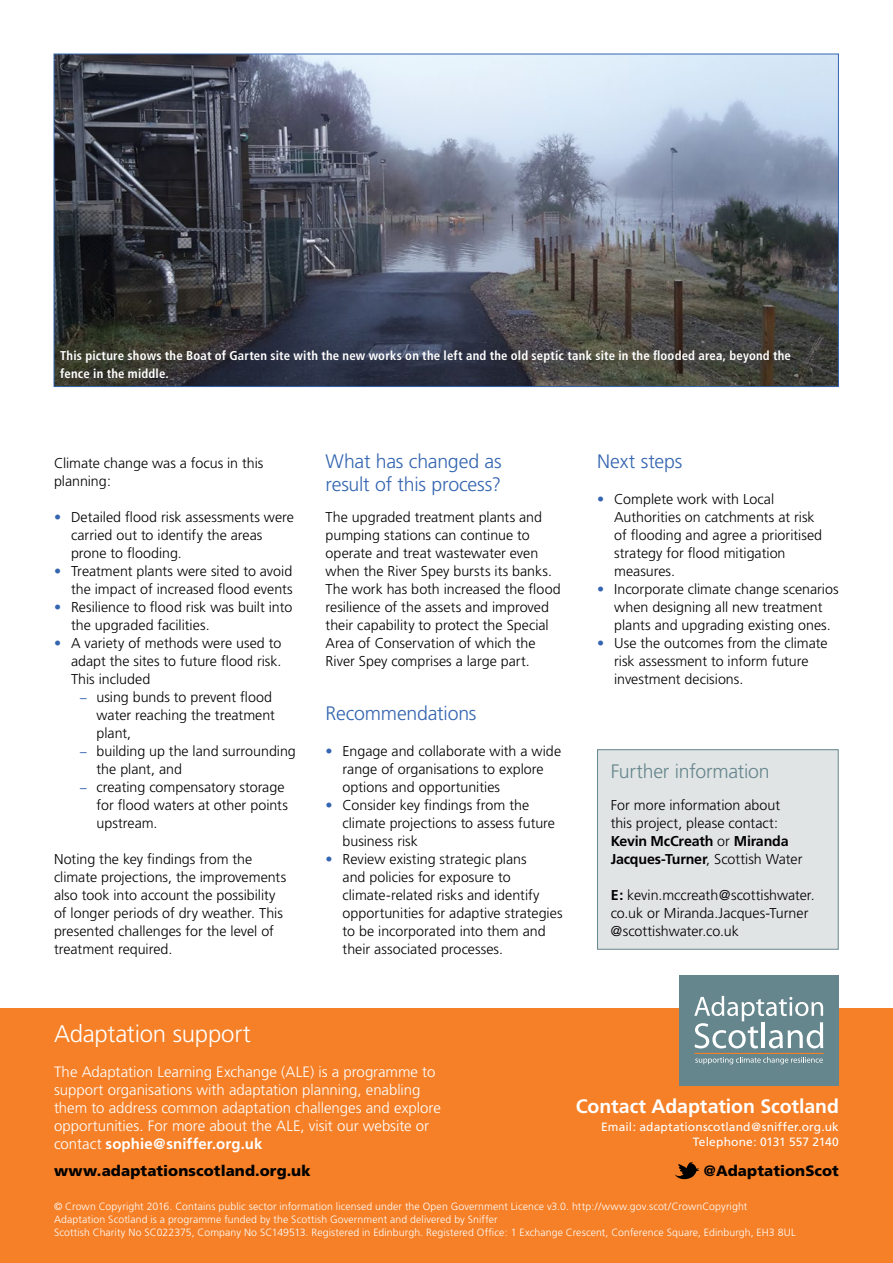
<style>
.page{position:relative;width:893px;height:1263px;background:#fff}
.page>*{position:absolute;margin:0;border:0;box-sizing:border-box;transform-origin:0 0}
.t1{font:300 24px "Frutiger";letter-spacing:-.01em;color:#fff}
.t2{font:300 19.5px/22.5px "Frutiger";letter-spacing:-.01em;color:#3465b0}
.t3{font:700 19.5px "Frutiger";color:#fff}
.t4{font:300 19.5px "Frutiger";letter-spacing:-.01em;color:#65868d}
.t5{font:300 15px/18px "Frutiger";color:#fff}
.t6{font:900 15px "Frutiger";letter-spacing:.01em;color:#000}
.t7{font:300 14.25px/18px "Frutiger";color:#000}
.t8{font:700 condensed 12.75px/18px "Frutiger";letter-spacing:.015em;color:#fff}
.t9{font:12px/14.4px "Frutiger";letter-spacing:.01em;color:#fff;text-align:right}
.t10{font:300 10.5px/12.6px "Frutiger";letter-spacing:.01em;color:#fff}
.s1{color:#3465b0}
.s2{font-weight:700}
</style>
<div class="page">
<div style="left:597px;top:750px;width:241px;height:199px;background:#e1e4e5"></div>
<div style="left:597px;top:749px;width:242px;height:201px;border:1px solid #65868d"></div>
<div style="left:0;top:1008px;width:893px;height:255px;background:#f58027"></div>
<img style="left:56px;top:56px;width:781px;height:329px">
<svg style="left:675px;top:1162px;width:24px;height:18px"></svg>
<div style="left:679px;top:975px;width:160px;height:110px;background:#65868d"></div>
<svg style="left:694px;top:996px;width:129px;height:52px"></svg>
<hr style="left:694px;top:1053px;width:130px;height:1px;background:#f58027">
<svg style="left:695px;top:1057px;width:128px;height:7px"></svg>
<p class="t8" style="left:60px;top:347px;width:732px">This picture shows the Boat of Garten site with the new works on the left and the old septic tank site in the flooded area, beyond the fence in the middle.</p>
<p class="t7" style="left:54px;top:454px;width:211px">Climate change was a focus in this planning:</p>
<p class="t7" style="left:71px;top:508px;width:224px;text-indent:-17px"><span class="s1">•</span> Detailed flood risk assessments were carried out to identify the areas prone to flooding.</p>
<p class="t7" style="left:54px;top:562px;width:240px;text-align:right"><span class="s1">•</span> Treatment plants were sited to avoid the impact of increased flood events</p>
<p class="t7" style="left:71px;top:598px;width:223px;text-indent:-17px"><span class="s1">•</span> Resilience to flood risk was built into the upgraded facilities.</p>
<p class="t7" style="left:71px;top:634px;width:212px;text-align:justify;text-indent:-17px"><span class="s1">•</span> A variety of methods were used to adapt the sites to future flood risk.<br>This included</p>
<p class="t7" style="left:97px;top:688px;width:201px">using bunds to prevent flood water reaching the treatment plant,<br>building up the land surrounding the plant, and<br>creating compensatory storage for flood waters at other points upstream.</p>
<p class="t7" style="left:54px;top:850px;width:234px">Noting the key findings from the climate projections, the improvements also took into account the possibility of longer periods of dry weather. This presented challenges for the level of treatment required.</p>
<h2 class="t2" style="left:326px;top:450px;width:178px">What has changed as result of this process?</h2>
<p class="t7" style="left:326px;top:508px;width:237px">The upgraded treatment plants and pumping stations can continue to operate and treat wastewater even when the River Spey bursts its banks.<br>The work has both increased the flood resilience of the assets and improved their capability to protect the Special Area of Conservation of which the River Spey comprises a large part.</p>
<h2 class="t2" style="left:326px;top:702px;width:152px">Recommendations</h2>
<p class="t7" style="left:343px;top:742px;width:220px;text-indent:-17px"><span class="s1">•</span> Engage and collaborate with a wide range of organisations to explore options and opportunities</p>
<p class="t7" style="left:343px;top:796px;width:214px;text-indent:-17px"><span class="s1">•</span> Consider key findings from the climate projections to assess future business risk</p>
<p class="t7" style="left:343px;top:850px;width:221px;text-indent:-17px"><span class="s1">•</span> Review existing strategic plans<br>and policies for exposure to climate-related risks and identify opportunities for adaptive strategies to be incorporated into them and their associated processes.</p>
<h2 class="t2" style="left:597px;top:450px;width:87px">Next steps</h2>
<p class="t7" style="left:614px;top:490px;width:209px;text-indent:-17px"><span class="s1">•</span> Complete work with Local<br>Authorities on catchments at risk of flooding and agree a prioritised strategy for flood mitigation measures.</p>
<p class="t7" style="left:614px;top:580px;width:226px;text-indent:-17px"><span class="s1">•</span> Incorporate climate change scenarios when designing all new treatment plants and upgrading existing ones.</p>
<p class="t7" style="left:614px;top:634px;width:215px;text-indent:-17px"><span class="s1">•</span> Use the outcomes from the climate risk assessment to inform future investment decisions.</p>
<h2 class="t4" style="left:611px;top:760px;width:161px">Further information</h2>
<p class="t7" style="left:611px;top:796px;width:193px">For more information about this project, please contact:<br><span class="s2">Kevin McCreath</span> or <span class="s2">Miranda<br>Jacques-Turner</span>, Scottish Water</p>
<p class="t7" style="left:611px;top:886px;width:206px"><span class="s2">E:</span> kevin.mccreath@scottishwater. co.uk or Miranda.Jacques-Turner @scottishwater.co.uk</p>
<h1 class="t1" style="left:54px;top:1020px;width:198px">Adaptation support</h1>
<p class="t5" style="left:54px;top:1063px;width:388px">The Adaptation Learning Exchange (ALE) is a programme to support organisations with adaptation planning, enabling them to address common adaptation challenges and explore opportunities. For more about the ALE, visit our website or contact <span class="s2">sophie@sniffer.org.uk</span></p>
<h2 class="t3" style="left:576px;top:1094px;width:265px">Contact Adaptation Scotland</h2>
<p class="t9" style="left:601px;top:1120px;width:239px">Email: adaptationscotland@sniffer.org.uk<br>Telephone: 0131 557 2140</p>
<p class="t6" style="left:54px;top:1162px;width:258px">www.adaptationscotland.org.uk</p>
<p class="t6" style="left:704px;top:1162px;width:137px">@AdaptationScot</p>
<p class="t10" style="left:54px;top:1200px;width:743px">© Crown Copyright 2016. Contains public sector information licensed under the Open Government Licence v3.0. http://www.gov.scot/CrownCopyright<br>Adaptation Scotland is a programme funded by the Scottish Government and delivered by Sniffer<br>Scottish Charity No SC022375, Company No SC149513. Registered in Edinburgh. Registered Office: 1 Exchange Crescent, Conference Square, Edinburgh, EH3 8UL</p>
</div>
